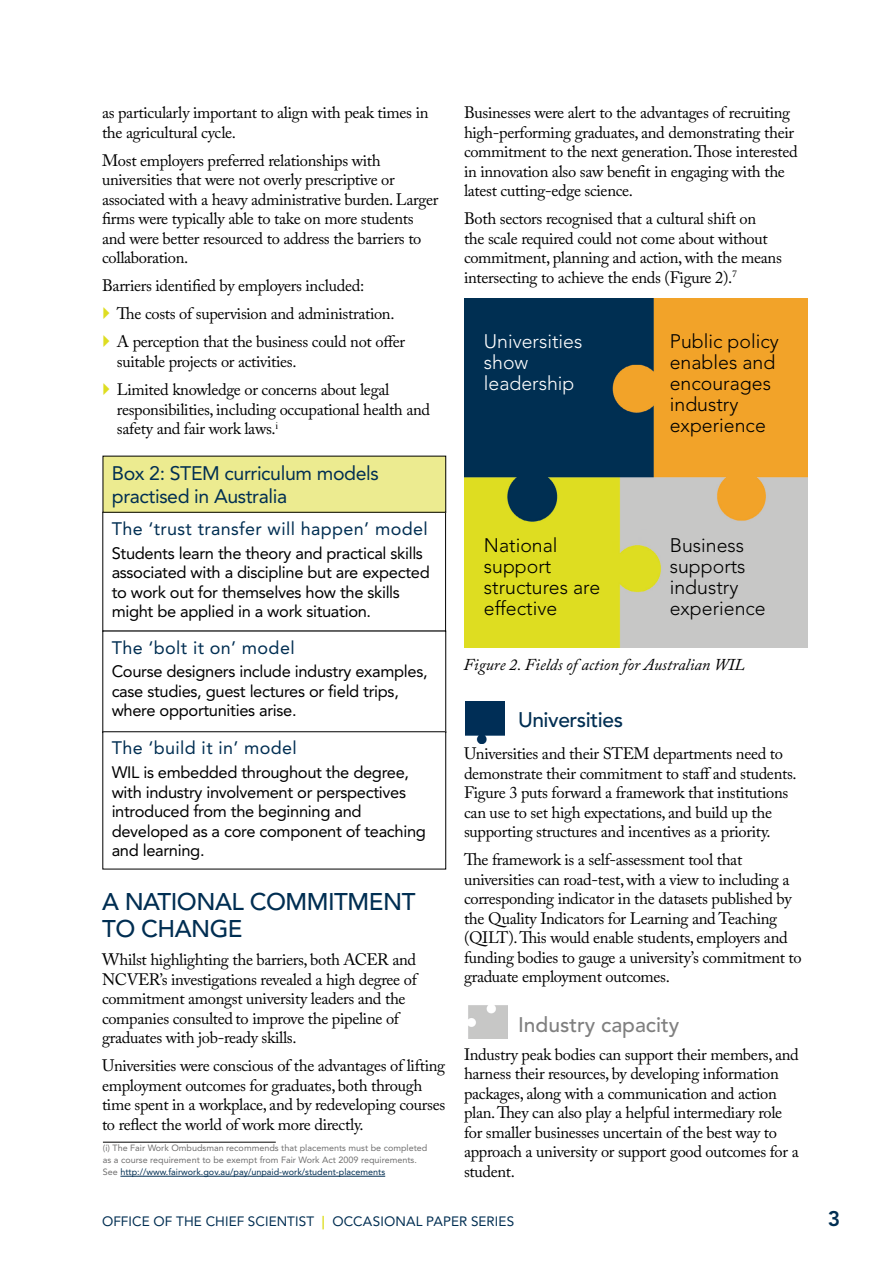
<style>
.page{position:relative;width:893px;height:1263px;background:#fff}
.page>*{position:absolute;margin:0;border:0;box-sizing:border-box;transform-origin:0 0}
.t1{font:500 24px/27px "Avenir LT Std";letter-spacing:-.02em;color:#002e52}
.t2{font:500 21px "Avenir LT Std";color:#808080}
.t3{font:500 21px "Avenir LT Std";letter-spacing:-.02em;color:#002e52}
.t4{font:800 21px "Avenir LT Std";color:#002e52}
.t5{font:300 19.5px/21px "Avenir LT Std";color:#000}
.t6{font:19.5px/22.5px "Avenir LT Std";letter-spacing:-.02em;color:#002e52}
.t7{font:300 19.5px/21px "Avenir LT Std";color:#fff}
.t8{font:18px "Avenir LT Std";letter-spacing:.02em;color:#002e52}
.t9{font:16.5px/19.5px "Adobe Caslon Pro";letter-spacing:-.02em;color:#000}
.t10{font:16.5px/19.5px "Avenir LT Std";letter-spacing:-.02em;color:#000}
.t11{font:italic 16.5px "Adobe Caslon Pro";color:#000}
.t12{font:13.5px "Avenir LT Std";letter-spacing:.01em;color:#002e52}
.t13{font:9px/12px "Avenir LT Std";color:#706f6f}
.s1{color:#002e52}
.s2{font-weight:800;color:#dedd21}
</style>
<div class="page">
<img style="left:465px;top:701px;width:40px;height:43px">
<div style="left:103px;top:456px;width:343px;height:56px;background:#eceb90"></div>
<div style="left:103px;top:456px;width:343px;height:57px;border:1px solid #000"></div>
<hr style="left:120px;top:1176px;width:265px;height:1px;background:#002e52">
<hr style="left:103px;top:1142px;width:173px;height:1px;background:#000">
<img style="left:464px;top:299px;width:344px;height:348px">
<img style="left:468px;top:1005px;width:39px;height:33px">
<p class="t9" style="left:102px;top:103px;width:328px">as particularly important to align with peak times in the agricultural cycle.</p>
<p class="t9" style="left:102px;top:150px;width:338px">Most employers preferred relationships with universities that were not overly prescriptive or associated with a heavy administrative burden. Larger firms were typically able to take on more students and were better resourced to address the barriers to collaboration.</p>
<p class="t9" style="left:117px;top:272px;width:290px;line-height:28px;text-indent:-15px">Barriers identified by employers included:<br>The costs of supervision and administration.<br>A perception that the business could not offer</p>
<p class="t9" style="left:117px;top:347px;width:274px;line-height:28px">suitable projects or activities.<br>Limited knowledge or concerns about legal</p>
<p class="t9" style="left:117px;top:399px;width:315px">responsibilities, including occupational health and safety and fair work laws.<sup>i</sup></p>
<p class="t6" style="left:112px;top:462px;width:268px">Box 2: STEM curriculum models practised in Australia</p>
<p class="t8" style="left:112px;top:518px;width:318px">The ‘trust transfer will happen’ model</p>
<p class="t10" style="left:112px;top:543px;width:320px">Students learn the theory and practical skills associated with a discipline but are expected to work out for themselves how the skills might be applied in a work situation.</p>
<p class="t8" style="left:112px;top:637px;width:184px">The ‘bolt it on’ model</p>
<p class="t10" style="left:112px;top:662px;width:317px">Course designers include industry examples, case studies, guest lectures or field trips, where opportunities arise.</p>
<p class="t8" style="left:112px;top:737px;width:187px">The ‘build it in’ model</p>
<p class="t10" style="left:112px;top:763px;width:316px">WIL is embedded throughout the degree, with industry involvement or perspectives introduced from the beginning and developed as a core component of teaching and learning.</p>
<h1 class="t1" style="left:102px;top:889px;width:315px">A NATIONAL COMMITMENT<br>TO CHANGE</h1>
<p class="t9" style="left:102px;top:950px;width:316px">Whilst highlighting the barriers, both ACER and NCVER’s investigations revealed a high degree of commitment amongst university leaders and the companies consulted to improve the pipeline of graduates with job-ready skills.</p>
<p class="t9" style="left:102px;top:1056px;width:345px">Universities were conscious of the advantages of lifting employment outcomes for graduates, both through time spent in a workplace, and by redeveloping courses to reflect the world of work more directly.</p>
<p class="t13" style="left:103px;top:1142px;width:326px">(i) The Fair Work Ombudsman recommends that placements must be completed as a course requirement to be exempt from Fair Work Act 2009 requirements.<br>See <span class="s1">http://www.fairwork.gov.au/pay/unpaid-work/student-placements</span></p>
<p class="t9" style="left:464px;top:103px;width:335px">Businesses were alert to the advantages of recruiting high-performing graduates, and demonstrating their commitment to the next generation. Those interested in innovation also saw benefit in engaging with the latest cutting-edge science.</p>
<p class="t9" style="left:464px;top:209px;width:319px">Both sectors recognised that a cultural shift on<br>the scale required could not come about without commitment, planning and action, with the means intersecting to achieve the ends (Figure 2).<sup>7</sup></p>
<p class="t7" style="left:484px;top:330px;width:100px">Universities show leadership</p>
<p class="t5" style="left:670px;top:330px;width:111px">Public policy enables and encourages industry experience</p>
<p class="t5" style="left:484px;top:534px;width:118px">National support structures are effective</p>
<p class="t5" style="left:670px;top:535px;width:98px">Business supports industry experience</p>
<p class="t11" style="left:464px;top:655px;width:283px">Figure 2. Fields of action for Australian WIL</p>
<p class="t3" style="left:518px;top:708px;width:106px">Universities</p>
<p class="t9" style="left:464px;top:744px;width:334px">Universities and their STEM departments need to demonstrate their commitment to staff and students.<br>Figure 3 puts forward a framework that institutions can use to set high expectations, and build up the supporting structures and incentives as a priority.</p>
<p class="t9" style="left:464px;top:850px;width:339px">The framework is a self-assessment tool that universities can road-test, with a view to including a corresponding indicator in the datasets published by the Quality Indicators for Learning and Teaching (QILT). This would enable students, employers and funding bodies to gauge a university’s commitment to graduate employment outcomes.</p>
<p class="t2" style="left:518px;top:1012px;width:163px">Industry capacity</p>
<p class="t9" style="left:464px;top:1044px;width:336px">Industry peak bodies can support their members, and harness their resources, by developing information packages, along with a communication and action plan. They can also play a helpful intermediary role for smaller businesses uncertain of the best way to approach a university or support good outcomes for a student.</p>
<p class="t12" style="left:102px;top:1213px;width:414px">OFFICE OF THE CHIEF SCIENTIST <span class="s2">|</span> OCCASIONAL PAPER SERIES</p>
<p class="t4" style="left:828px;top:1206px;width:14px">3</p>
</div>
